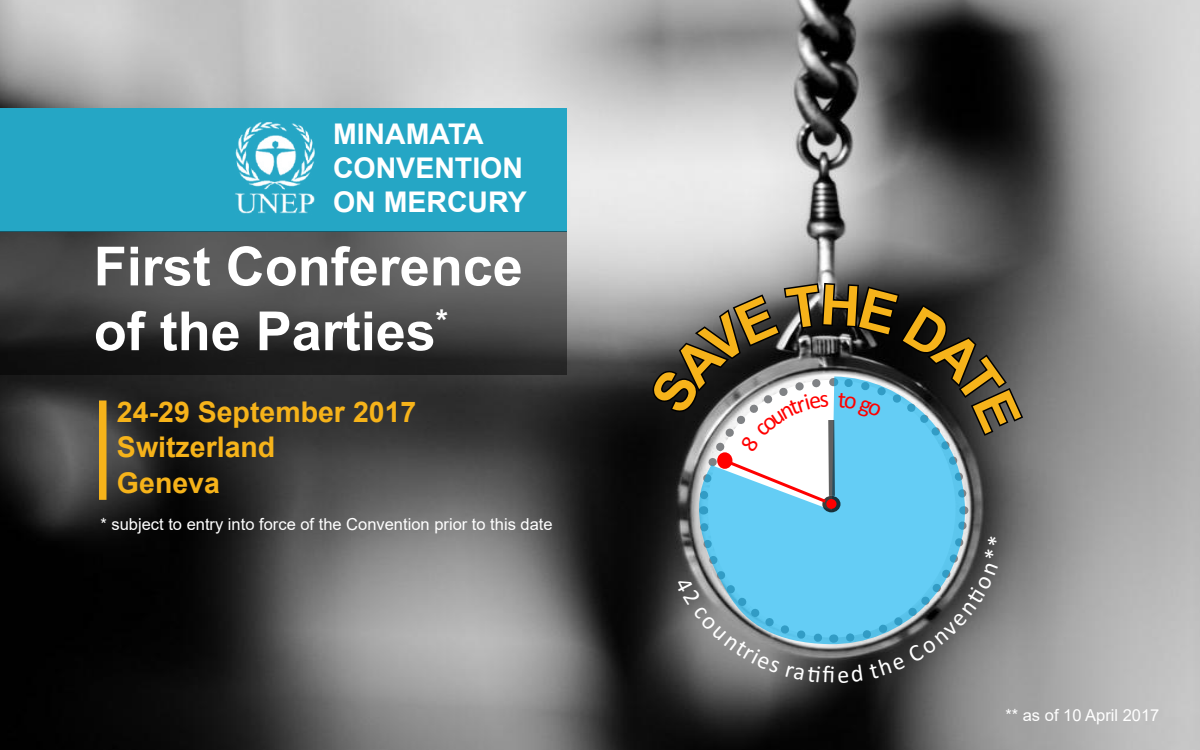
<style>
.page{position:relative;width:1200px;height:750px;background:#fff}
.page>*{position:absolute;margin:0;border:0;box-sizing:border-box;transform-origin:0 0}
.t1{font:700 54px/64.8px "Arial";color:#fff}
.t2{font:700 28.5px/35.1px "Arial";color:#f6b31a}
.t3{font:700 28.5px/34.2px "Arial";color:#fff}
.t4{font:16.5px "Arial";color:#fff}
</style>
<div class="page">
<img style="left:0;top:0;width:1200px;height:750px">
<div style="left:0;top:108px;width:567px;height:123px;background:#25a6c5"></div>
<div style="left:99px;top:400px;width:7px;height:100px;background:#f6b31a"></div>
<svg style="left:0;top:231px;width:567px;height:144px;background:#444545"></svg>
<img style="left:235px;top:122px;width:80px;height:92px">
<svg style="left:649px;top:281px;width:376px;height:402px;background:#617f8b"></svg>
<h2 class="t3" style="left:333px;top:117px;width:195px">MINAMATA<br>CONVENTION<br>ON MERCURY</h2>
<h1 class="t1" style="left:94px;top:235px;width:431px">First Conference of the Parties<sup>*</sup></h1>
<h2 class="t2" style="left:117px;top:395px;width:301px">24-29 September 2017<br>Switzerland<br>Geneva</h2>
<p class="t4" style="left:100px;top:513px;width:454px">* subject to entry into force of the Convention prior to this date</p>
<p class="t4" style="left:1005px;top:704px;width:156px">** as of 10 April 2017</p>
</div>
